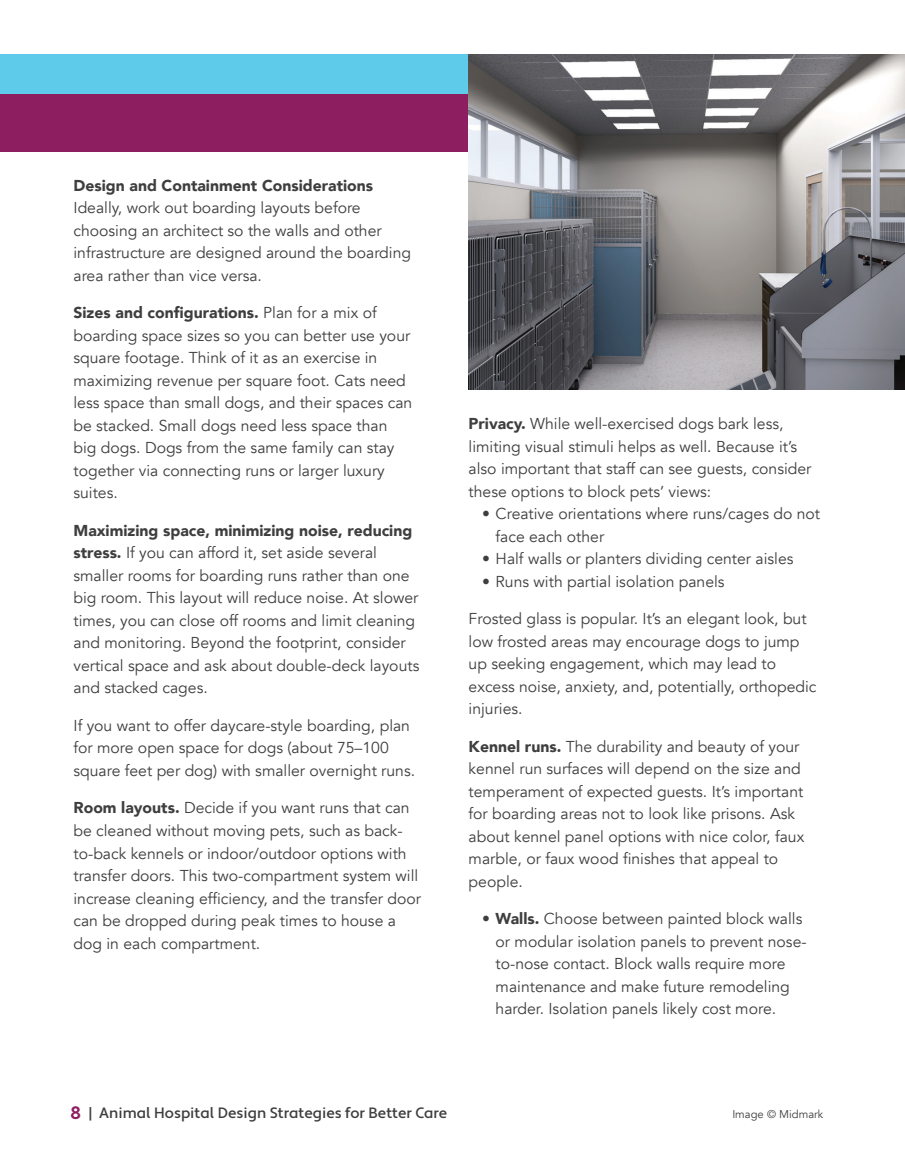
<style>
.page{position:relative;width:905px;height:1175px;background:#fff}
.page>*{position:absolute;margin:0;border:0;box-sizing:border-box;transform-origin:0 0}
.t1{font:15.75px/22.5px "Avenir";color:#3e3e3f}
.t2{font:900 15.75px "Avenir";color:#3e3e3f}
.t3{font:500 15px "Apertura";color:#3e3e3f}
.t4{font:11.25px "Avenir";color:#3e3e3f}
.s1{font-weight:900}
.s2{font-weight:700;font-size:18px;color:#8d1f61}
</style>
<div class="page">
<div style="left:0;top:54px;width:904px;height:78px;background:#5dcbe9"></div>
<div style="left:0;top:95px;width:904px;height:57px;background:#8d1f61"></div>
<img style="left:468px;top:54px;width:436px;height:335px">
<p class="t2" style="left:73px;top:172px;width:301px">Design and Containment Considerations</p>
<p class="t1" style="left:73px;top:197px;width:339px">Ideally, work out boarding layouts before choosing an architect so the walls and other infrastructure are designed around the boarding area rather than vice versa.</p>
<p class="t1" style="left:73px;top:302px;width:340px"><span class="s1">Sizes and configurations.</span> Plan for a mix of boarding space sizes so you can better use your square footage. Think of it as an exercise in maximizing revenue per square foot. Cats need less space than small dogs, and their spaces can be stacked. Small dogs need less space than big dogs. Dogs from the same family can stay together via connecting runs or larger luxury suites.</p>
<p class="t1" style="left:73px;top:519px;width:347px"><span class="s1">Maximizing space, minimizing noise, reducing stress.</span> If you can afford it, set aside several smaller rooms for boarding runs rather than one big room. This layout will reduce noise. At slower times, you can close off rooms and limit cleaning and monitoring. Beyond the footprint, consider vertical space and ask about double-deck layouts and stacked cages.</p>
<p class="t1" style="left:73px;top:714px;width:343px">If you want to offer daycare-style boarding, plan for more open space for dogs (about 75–100 square feet per dog) with smaller overnight runs.</p>
<p class="t1" style="left:73px;top:797px;width:349px"><span class="s1">Room layouts.</span> Decide if you want runs that can be cleaned without moving pets, such as back&shy;to-back kennels or indoor/outdoor options with transfer doors. This two-compartment system will increase cleaning efficiency, and the transfer door can be dropped during peak times to house a dog in each compartment.</p>
<p class="t1" style="left:468px;top:412px;width:344px"><span class="s1">Privacy.</span> While well-exercised dogs bark less, limiting visual stimuli helps as well. Because it’s also important that staff can see guests, consider these options to block pets’ views:</p>
<p class="t1" style="left:495px;top:502px;width:326px;text-indent:-13px">• Creative orientations where runs/cages do not face each other</p>
<p class="t1" style="left:482px;top:547px;width:313px">• Half walls or planters dividing center aisles</p>
<p class="t1" style="left:482px;top:570px;width:244px">• Runs with partial isolation panels</p>
<p class="t1" style="left:468px;top:607px;width:349px">Frosted glass is popular. It’s an elegant look, but low frosted areas may encourage dogs to jump up seeking engagement, which may lead to excess noise, anxiety, and, potentially, orthopedic injuries.</p>
<p class="t1" style="left:468px;top:735px;width:337px"><span class="s1">Kennel runs.</span> The durability and beauty of your kennel run surfaces will depend on the size and temperament of expected guests. It’s important for boarding areas not to look like prisons. Ask about kennel panel options with nice color, faux marble, or faux wood finishes that appeal to people.</p>
<p class="t1" style="left:495px;top:908px;width:312px;text-indent:-13px"><span class="s1">• Walls.</span> Choose between painted block walls or modular isolation panels to prevent nose&shy;to-nose contact. Block walls require more maintenance and make future remodeling harder. Isolation panels likely cost more.</p>
<p class="t3" style="left:70px;top:1103px;width:378px"><span class="s2">8</span> | Animal Hospital Design Strategies for Better Care</p>
<p class="t4" style="left:732px;top:1107px;width:92px">Image © Midmark</p>
</div>
